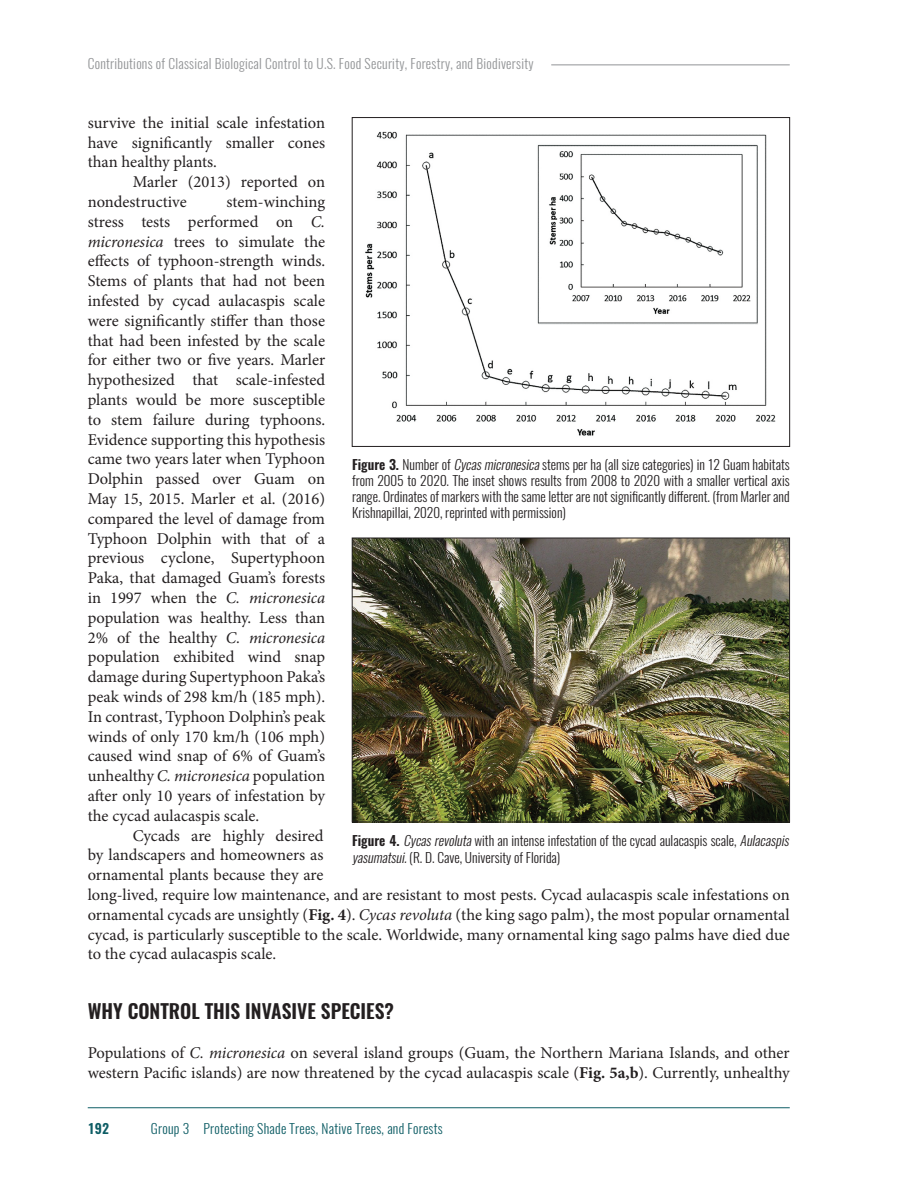
<style>
.page{position:relative;width:918px;height:1188px;background:#fff}
.page>*{position:absolute;margin:0;border:0;box-sizing:border-box;transform-origin:0 0}
.Header_1{font:600 19.5px "Oswald";color:#231f20}
.Paragraph_General{font:16.5px/19.8px "Minion Pro";color:#231f20;text-align:justify}
.Paragraph_First{font:16.5px/19.8px "Minion Pro";letter-spacing:-.005em;color:#231f20}
.t1{font:300 13.5px/16.2px "Oswald";color:#231f20;text-align:justify}
.t2{font:300 13.5px "Oswald";letter-spacing:.02em;color:#929496}
.t3{font:300 13.5px "Oswald";letter-spacing:.02em;color:#0e5d65}
.t4{font:600 13.5px "Oswald";color:#0e5d65}
.s1{font-style:italic}
.s2{font-weight:700}
.s3{font-weight:600}
</style>
<div class="page">
<hr style="left:551px;top:64px;width:239px;height:1px;background:#929496">
<hr style="left:88px;top:1107px;width:702px;height:1px;background:#0e5d65">
<img style="left:365px;top:131px;width:411px;height:305px">
<div style="left:352px;top:117px;width:438px;height:330px;border:1px solid #231f20"></div>
<img style="left:354px;top:540px;width:434px;height:280px">
<div style="left:352px;top:538px;width:438px;height:284px;border:1px solid #231f20"></div>
<p class="t2" style="left:88px;top:54px;width:447px">Contributions of Classical Biological Control to U.S. Food Security, Forestry, and Biodiversity</p>
<p class="Paragraph_General" style="left:88px;top:113px;width:239px">survive the initial scale infestation have significantly smaller cones than healthy plants.</p>
<p class="Paragraph_General" style="left:88px;top:172px;width:239px;text-indent:45px">Marler (2013) reported on nondestructive</p>
<p class="Paragraph_General" style="left:88px;top:192px;width:239px;text-indent:139px">stem-winching stress tests performed on <span class="s1">C. micronesica</span> trees to simulate the effects of typhoon-strength winds.<br>Stems of plants that had not been infested by cycad aulacaspis scale were significantly stiffer than those that had been infested by the scale for either two or five years. Marler hypothesized that scale-infested plants would be more susceptible to stem failure during typhoons.<br>Evidence supporting this hypothesis came two years later when Typhoon Dolphin passed over Guam on May 15, 2015. Marler et al. (2016) compared the level of damage from Typhoon Dolphin with that of a previous cyclone, Supertyphoon Paka, that damaged Guam’s forests in 1997 when the <span class="s1">C. micronesica </span>population was healthy. Less than 2% of the healthy <span class="s1">C. micronesica </span>population exhibited wind snap damage during Supertyphoon Paka’s peak winds of 298 km/h (185 mph).<br>In contrast, Typhoon Dolphin’s peak winds of only 170 km/h (106 mph) caused wind snap of 6% of Guam’s unhealthy <span class="s1">C. micronesica</span> population after only 10 years of infestation by the cycad aulacaspis scale.</p>
<p class="Paragraph_General" style="left:88px;top:826px;width:704px;text-align:left;text-indent:45px">Cycads are highly desired<br>by landscapers and homeowners as<br>ornamental plants because they are<br>long-lived, require low maintenance, and are resistant to most pests. Cycad aulacaspis scale infestations on ornamental cycads are unsightly (<span class="s2">Fig. 4</span>). <span class="s1">Cycas revoluta</span> (the king sago palm), the most popular ornamental cycad, is particularly susceptible to the scale. Worldwide, many ornamental king sago palms have died due to the cycad aulacaspis scale.</p>
<p class="t1" style="left:352px;top:456px;width:439px"><span class="s3">Figure 3.</span> Number of <span class="s1">Cycasmicronesica</span>stems per ha (all size categories) in 12 Guam habitats from 2005 to 2020. The inset shows results from 2008 to 2020 with a smaller vertical axis range. Ordinates of markers with the same letter are not significantly different. (from Marler and Krishnapillai, 2020, reprinted with permission)</p>
<p class="t1" style="left:352px;top:833px;width:441px"><span class="s3">Figure 4.</span> <span class="s1">Cycasrevoluta</span>with an intense infestation of the cycad aulacaspis scale, <span class="s1">Aulacaspis yasumatsui.</span>(R. D. Cave, University of Florida)</p>
<h2 class="Header_1" style="left:88px;top:997px;width:308px">WHY CONTROL THIS INVASIVE SPECIES?</h2>
<p class="Paragraph_First" style="left:88px;top:1043px;width:703px">Populations of <span class="s1">C. micronesica</span> on several island groups (Guam, the Northern Mariana Islands, and other western Pacific islands) are now threatened by the cycad aulacaspis scale (<span class="s2">Fig. 5a,b</span>). Currently, unhealthy</p>
<p class="t4" style="left:88px;top:1119px;width:23px">192</p>
<p class="t3" style="left:151px;top:1120px;width:293px">Group 3 Protecting Shade Trees, Native Trees, and Forests</p>
</div>
